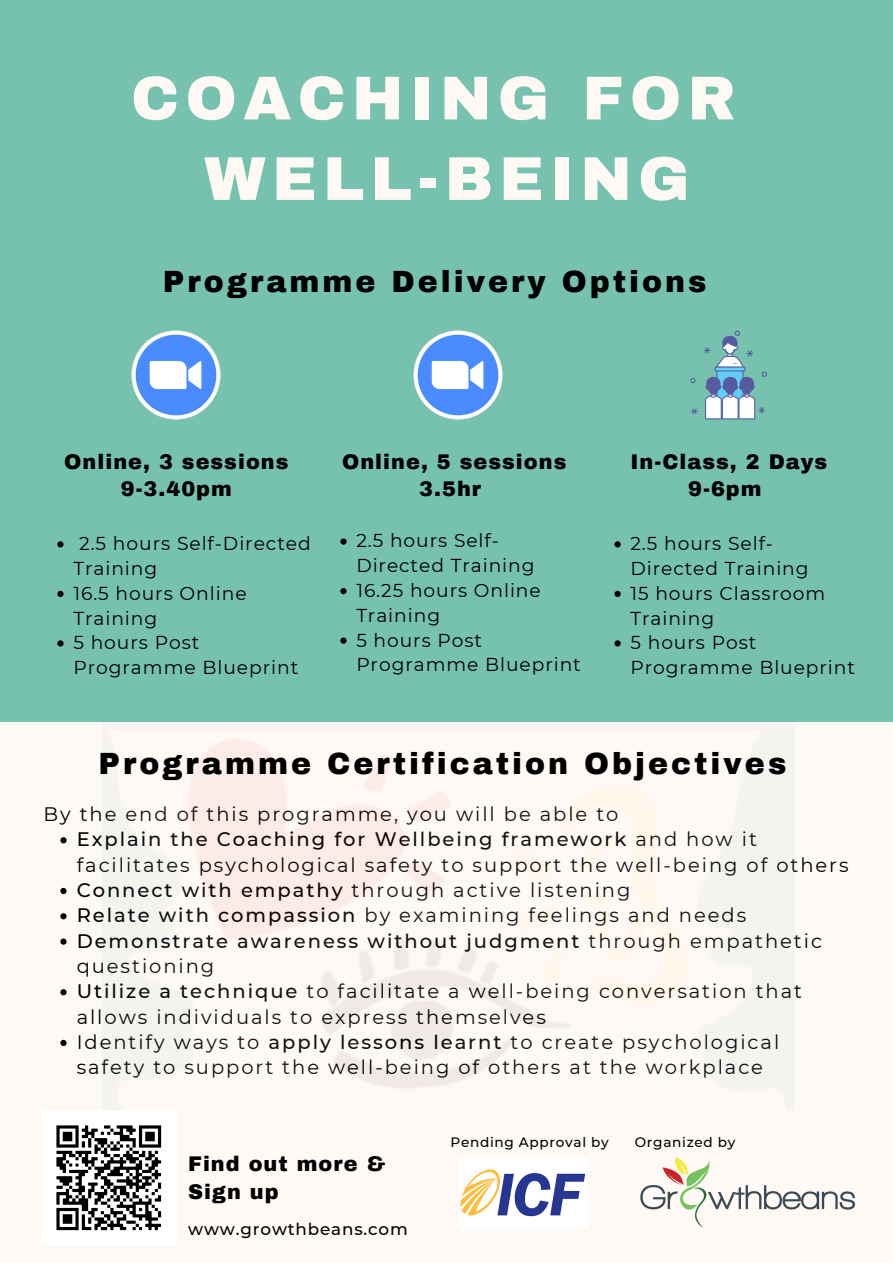
<style>
.page{position:relative;width:893px;height:1263px;background:#fff9f6}
.page>*{position:absolute;margin:0;border:0;box-sizing:border-box;transform-origin:0 0}
.t1{font:900 61.88px "Archivo";letter-spacing:.1em;color:#fff9f6}
.t2{font:900 30px "Archivo";letter-spacing:.1em;color:#000}
.t3{font:900 20.77px/27.6px "Archivo";letter-spacing:.05em;color:#000;text-align:center}
.t4{font:19.5px/25.3px "Montserrat";letter-spacing:.1em;color:#000}
.t5{font:500 19.5px/25.3px "Montserrat";letter-spacing:.1em;color:#000}
.t6{font:18.67px/24.8px "Montserrat";letter-spacing:.05em;color:#000}
.t7{font:500 16.73px "Montserrat";letter-spacing:.05em;color:#000}
.t8{font:500 13.65px "Montserrat";letter-spacing:.05em;color:#000}
.s1{font-weight:500}
.s2{font-weight:400}
</style>
<div class="page">
<img style="left:640px;top:1157px;width:215px;height:71px">
<img style="left:56px;top:1125px;width:106px;height:106px">
<img style="left:460px;top:1169px;width:126px;height:48px">
<div style="left:0;top:0;width:893px;height:722px;background:#76c2af"></div>
<img style="left:132px;top:331px;width:89px;height:89px">
<div style="left:722px;top:336px;width:15px;height:18px;background:#565b9f;border-radius:7px"></div>
<svg style="left:735px;top:331px;width:5px;height:5px"></svg>
<svg style="left:690px;top:342px;width:77px;height:77px"></svg>
<img style="left:413px;top:331px;width:89px;height:89px">
<svg style="left:57px;top:541px;width:7px;height:6px"></svg>
<svg style="left:57px;top:591px;width:7px;height:6px"></svg>
<svg style="left:57px;top:640px;width:7px;height:6px"></svg>
<svg style="left:340px;top:538px;width:6px;height:7px"></svg>
<svg style="left:340px;top:588px;width:6px;height:6px"></svg>
<svg style="left:340px;top:637px;width:6px;height:7px"></svg>
<svg style="left:614px;top:541px;width:6px;height:6px"></svg>
<svg style="left:614px;top:591px;width:6px;height:6px"></svg>
<svg style="left:614px;top:640px;width:6px;height:6px"></svg>
<svg style="left:60px;top:837px;width:7px;height:6px"></svg>
<svg style="left:60px;top:888px;width:7px;height:6px"></svg>
<svg style="left:60px;top:913px;width:7px;height:6px"></svg>
<svg style="left:60px;top:938px;width:7px;height:7px"></svg>
<svg style="left:60px;top:989px;width:7px;height:6px"></svg>
<svg style="left:60px;top:1040px;width:7px;height:6px"></svg>
<p class="t1" style="left:131px;top:65px;width:606px">COACHING FOR</p>
<p class="t1" style="left:204px;top:146px;width:487px">WELL-BEING</p>
<p class="t2" style="left:163px;top:266px;width:545px">Programme Delivery Options</p>
<p class="t3" style="left:64px;top:448px;width:226px">Online, 3 sessions</p>
<p class="t3" style="left:121px;top:475px;width:113px">9-3.40pm</p>
<p class="t6" style="left:73px;top:531px;width:239px;text-indent:6px">2.5 hours Self-Directed<br>Training</p>
<p class="t6" style="left:73px;top:581px;width:175px">16.5 hours Online<br>Training</p>
<p class="t6" style="left:73px;top:630px;width:226px">5 hours Post<br>Programme Blueprint</p>
<p class="t3" style="left:342px;top:448px;width:226px">Online, 5 sessions<br>3.5hr</p>
<p class="t6" style="left:356px;top:528px;width:180px">2.5 hours Self-<br>Directed Training</p>
<p class="t6" style="left:356px;top:578px;width:186px">16.25 hours Online<br>Training</p>
<p class="t6" style="left:356px;top:627px;width:226px">5 hours Post<br>Programme Blueprint</p>
<p class="t3" style="left:630px;top:448px;width:198px">In-Class, 2 Days</p>
<p class="t3" style="left:688px;top:475px;width:75px">9-6pm</p>
<p class="t6" style="left:630px;top:531px;width:180px">2.5 hours Self-<br>Directed Training</p>
<p class="t6" style="left:630px;top:581px;width:196px">15 hours Classroom<br>Training</p>
<p class="t6" style="left:630px;top:630px;width:226px">5 hours Post<br>Programme Blueprint</p>
<p class="t2" style="left:99px;top:748px;width:689px">Programme Certification Objectives</p>
<p class="t4" style="left:43px;top:801px;width:576px">By the end of this programme, you will be able to</p>
<p class="t4" style="left:77px;top:826px;width:773px"><span class="s1">Explain the Coaching for Wellbeing framework</span> and how it facilitates psychological safety to support the well-being of others</p>
<p class="t4" style="left:77px;top:877px;width:555px"><span class="s1">Connect with empathy</span> through active listening</p>
<p class="t4" style="left:77px;top:902px;width:671px"><span class="s1">Relate with compassion</span> by examining feelings and needs</p>
<p class="t5" style="left:77px;top:928px;width:747px">Demonstrate awareness without judgment <span class="s2">through empathetic questioning</span></p>
<p class="t4" style="left:77px;top:978px;width:727px"><span class="s1">Utilize a technique</span> to facilitate a well-being conversation that allows individuals to express themselves</p>
<p class="t4" style="left:77px;top:1029px;width:704px">Identify ways to <span class="s1">apply lessons learnt</span> to create psychological safety to support the well-being of others at the workplace</p>
<p class="t3" style="left:188px;top:1150px;width:198px">Find out more &amp;</p>
<p class="t3" style="left:188px;top:1178px;width:92px">Sign up</p>
<p class="t7" style="left:188px;top:1218px;width:221px">www.growthbeans.com</p>
<p class="t8" style="left:450px;top:1134px;width:160px">Pending Approval by</p>
<p class="t8" style="left:635px;top:1134px;width:102px">Organized by</p>
</div>
